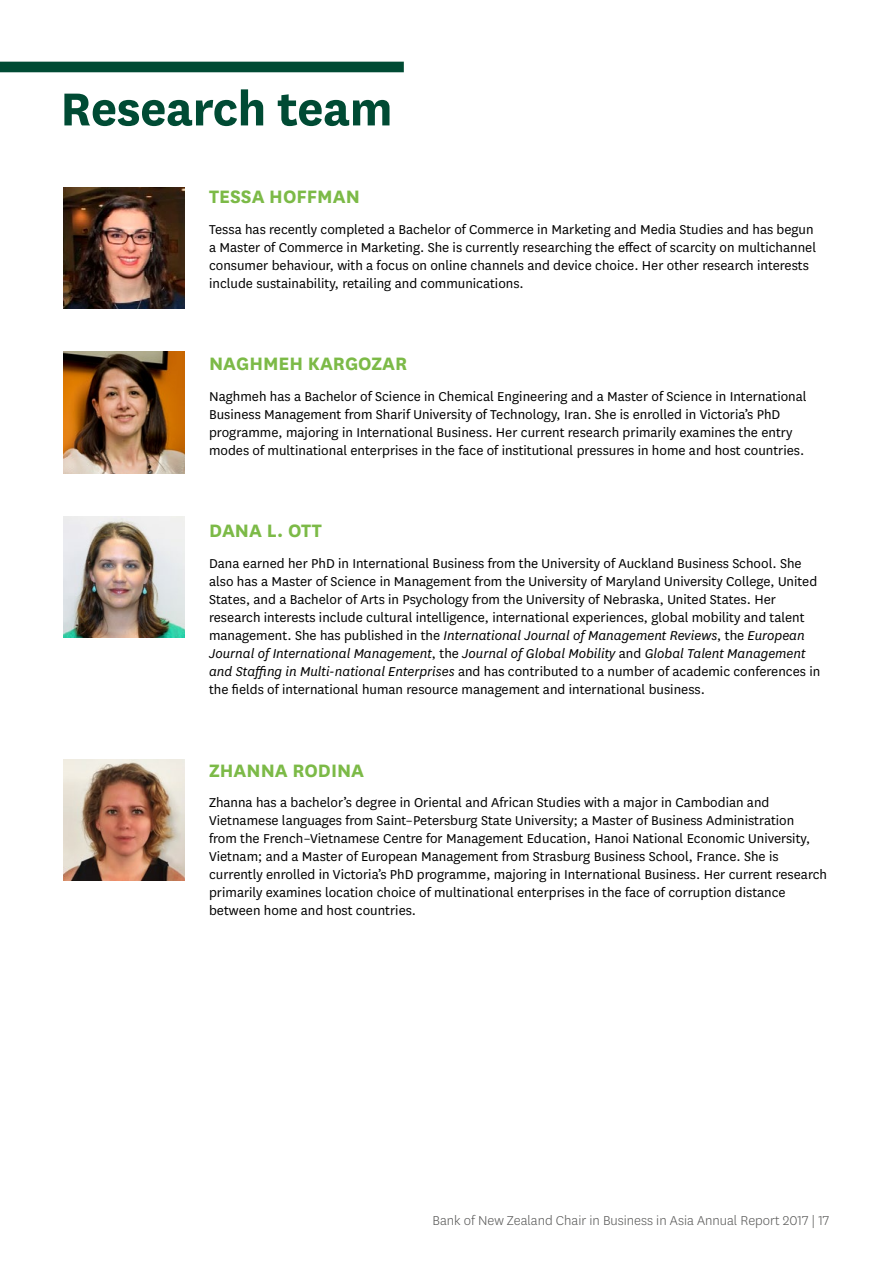
<style>
.page{position:relative;width:893px;height:1263px;background:#fff}
.page>*{position:absolute;margin:0;border:0;box-sizing:border-box;transform-origin:0 0}
.t1{font:700 54px "National";letter-spacing:-.01em;color:#004b34}
.t2{font:700 21px "National";color:#7cba47}
.t3{font:15px/18px "National";color:#000}
.t4{font:300 15px "National";color:#575756}
.s1{font-style:italic}
</style>
<div class="page">
<div style="left:0;top:62px;width:404px;height:10px;background:#004b34"></div>
<img style="left:64px;top:187px;width:121px;height:121px">
<img style="left:64px;top:352px;width:121px;height:121px">
<img style="left:64px;top:517px;width:121px;height:121px">
<img style="left:64px;top:760px;width:121px;height:121px">
<h1 class="t1" style="left:60px;top:71px;width:334px">Research team</h1>
<h2 class="t2" style="left:209px;top:182px;width:152px">TESSA HOFFMAN</h2>
<p class="t3" style="left:209px;top:219px;width:609px">Tessa has recently completed a Bachelor of Commerce in Marketing and Media Studies and has begun a Master of Commerce in Marketing. She is currently researching the effect of scarcity on multichannel consumer behaviour, with a focus on online channels and device choice. Her other research interests include sustainability, retailing and communications.</p>
<h2 class="t2" style="left:209px;top:349px;width:200px">NAGHMEH KARGOZAR</h2>
<p class="t3" style="left:209px;top:387px;width:599px">Naghmeh has a Bachelor of Science in Chemical Engineering and a Master of Science in International Business Management from Sharif University of Technology, Iran. She is enrolled in Victoria’s PhD programme, majoring in International Business. Her current research primarily examines the entry modes of multinational enterprises in the face of institutional pressures in home and host countries.</p>
<h2 class="t2" style="left:209px;top:516px;width:114px">DANA L. OTT</h2>
<p class="t3" style="left:209px;top:554px;width:613px">Dana earned her PhD in International Business from the University of Auckland Business School. She also has a Master of Science in Management from the University of Maryland University College, United States, and a Bachelor of Arts in Psychology from the University of Nebraska, United States. Her research interests include cultural intelligence, international experiences, global mobility and talent management. She has published in the <span class="s1">International Journal of Management Reviews</span>, the <span class="s1">European Journal of International Management</span>, the <span class="s1">Journal of Global Mobility</span> and <span class="s1">Global Talent Management and Staffing in Multi-national Enterprises</span> and has contributed to a number of academic conferences in the fields of international human resource management and international business.</p>
<h2 class="t2" style="left:209px;top:755px;width:157px">ZHANNA RODINA</h2>
<p class="t3" style="left:209px;top:793px;width:619px">Zhanna has a bachelor’s degree in Oriental and African Studies with a major in Cambodian and Vietnamese languages from Saint–Petersburg State University; a Master of Business Administration<br>from the French–Vietnamese Centre for Management Education, Hanoi National Economic University, Vietnam; and a Master of European Management from Strasburg Business School, France. She is currently enrolled in Victoria’s PhD programme, majoring in International Business. Her current research primarily examines location choice of multinational enterprises in the face of corruption distance between home and host countries.</p>
<p class="t4" style="left:432px;top:1211px;width:398px">Bank of New Zealand Chair in Business in Asia Annual Report 2017 | 17</p>
</div>
